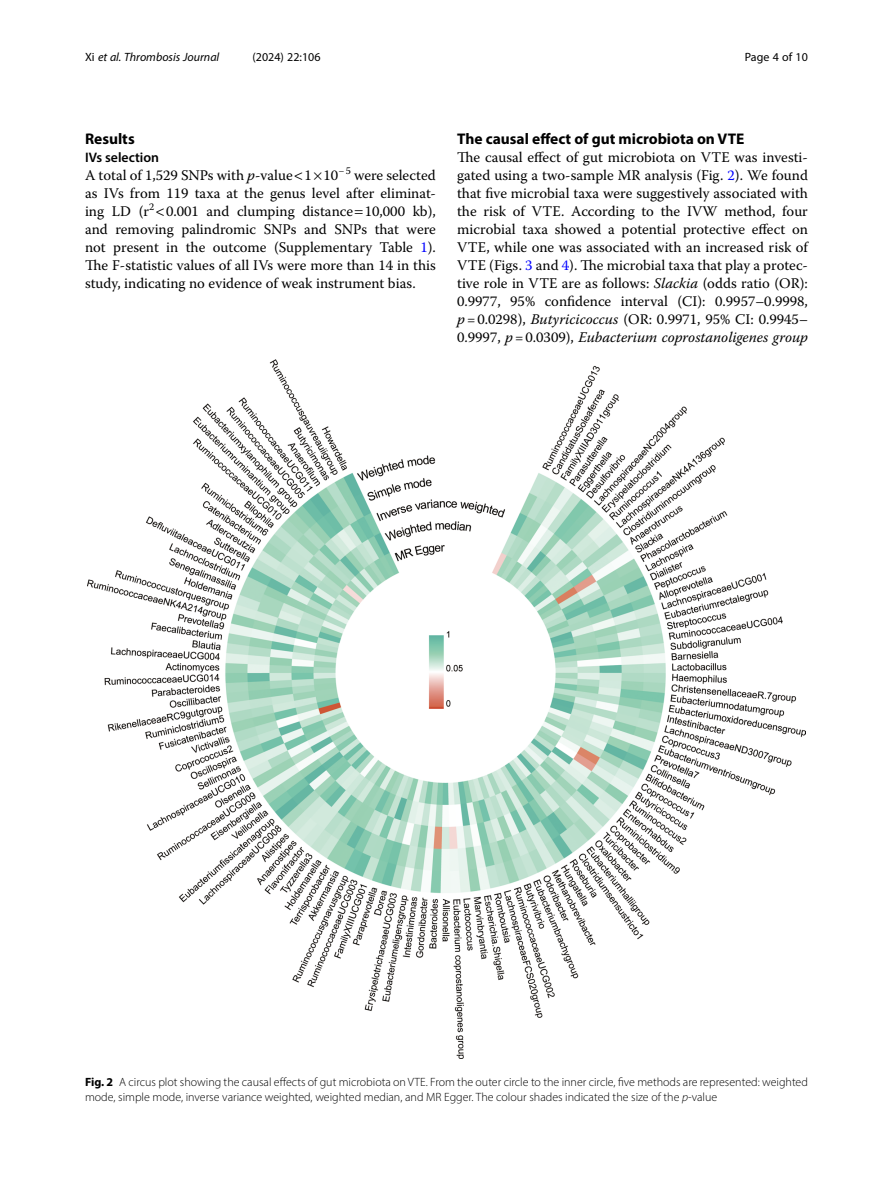
<style>
.page{position:relative;width:893px;height:1191px;background:#fff}
.page>*{position:absolute;margin:0;border:0;box-sizing:border-box;transform-origin:0 0}
.Head_1{font:700 15.45px "Myriad Pro";color:#000}
.Body_Text{font:14.7px/18px "Warnock Pro";color:#000;text-align:justify}
.Head_2_After_1{font:600 13.8px "Myriad Pro";color:#000}
.Figure_Caption{font:300 12px/15px "Myriad Pro";color:#000}
.t1{font:italic 12px "Myriad Pro";color:#000}
.t2{font:12px "Myriad Pro";color:#000}
.s1{font-style:normal}
.s2{font-style:italic}
.s3{color:#00f}
.s4{font-weight:700}
</style>
<div class="page">
<img style="left:87px;top:360px;width:719px;height:699px">
<p class="t1" style="left:85px;top:50px;width:136px"><span class="s1">Xi</span> et al. Thrombosis Journal</p>
<p class="t2" style="left:252px;top:50px;width:70px">(2024) 22:106</p>
<p class="t2" style="left:745px;top:50px;width:65px">Page 4 of 10</p>
<p class="Head_1" style="left:85px;top:129px;width:51px">Results</p>
<p class="Head_2_After_1" style="left:85px;top:149px;width:76px">IVs selection</p>
<p class="Body_Text" style="left:85px;top:166px;width:352px">A total of 1,529 SNPs with <span class="s2">p</span>-value 1 10<sup>−5</sup> were selected as IVs from 119 taxa at the genus level after eliminat&shy;ing LD (r<sup>2</sup> 0.001 and clumping distance 10,000 kb), and removing palindromic SNPs and SNPs that were not present in the outcome (Supplementary Table <span class="s3">1</span>).<br>The F-statistic values of all IVs were more than 14 in this study, indicating no evidence of weak instrument bias.</p>
<p class="Head_1" style="left:457px;top:129px;width:289px">The causal effect of gut microbiota on VTE</p>
<p class="Body_Text" style="left:457px;top:148px;width:352px">The causal effect of gut microbiota on VTE was investi&shy;gated using a two-sample MR analysis (Fig. <span class="s3">2</span>). We found that five microbial taxa were suggestively associated with the risk of VTE. According to the IVW method, four microbial taxa showed a potential protective effect on VTE, while one was associated with an increased risk of VTE (Figs. <span class="s3">3</span> and <span class="s3">4</span>). The microbial taxa that play a protec&shy;tive role in VTE are as follows: <span class="s2">Slackia</span> (odds ratio (OR):<br>0.9977, 95% confidence interval (CI): 0.9957–0.9998, <span class="s2">p=</span>0.0298), <span class="s2">Butyricicoccus</span> (OR: 0.9971, 95% CI: 0.9945– 0.9997, <span class="s2">p=</span>0.0309), <span class="s2">Eubacterium coprostanoligenes group</span></p>
<p class="Figure_Caption" style="left:85px;top:1074px;width:724px"><span class="s4">Fig. 2</span> A circus plot showing the causal effects of gut microbiota on VTE. From the outer circle to the inner circle, five methods are represented: weighted mode, simple mode, inverse variance weighted, weighted median, and MR Egger. The colour shades indicated the size of the <span class="s2">p</span>-value</p>
</div>
